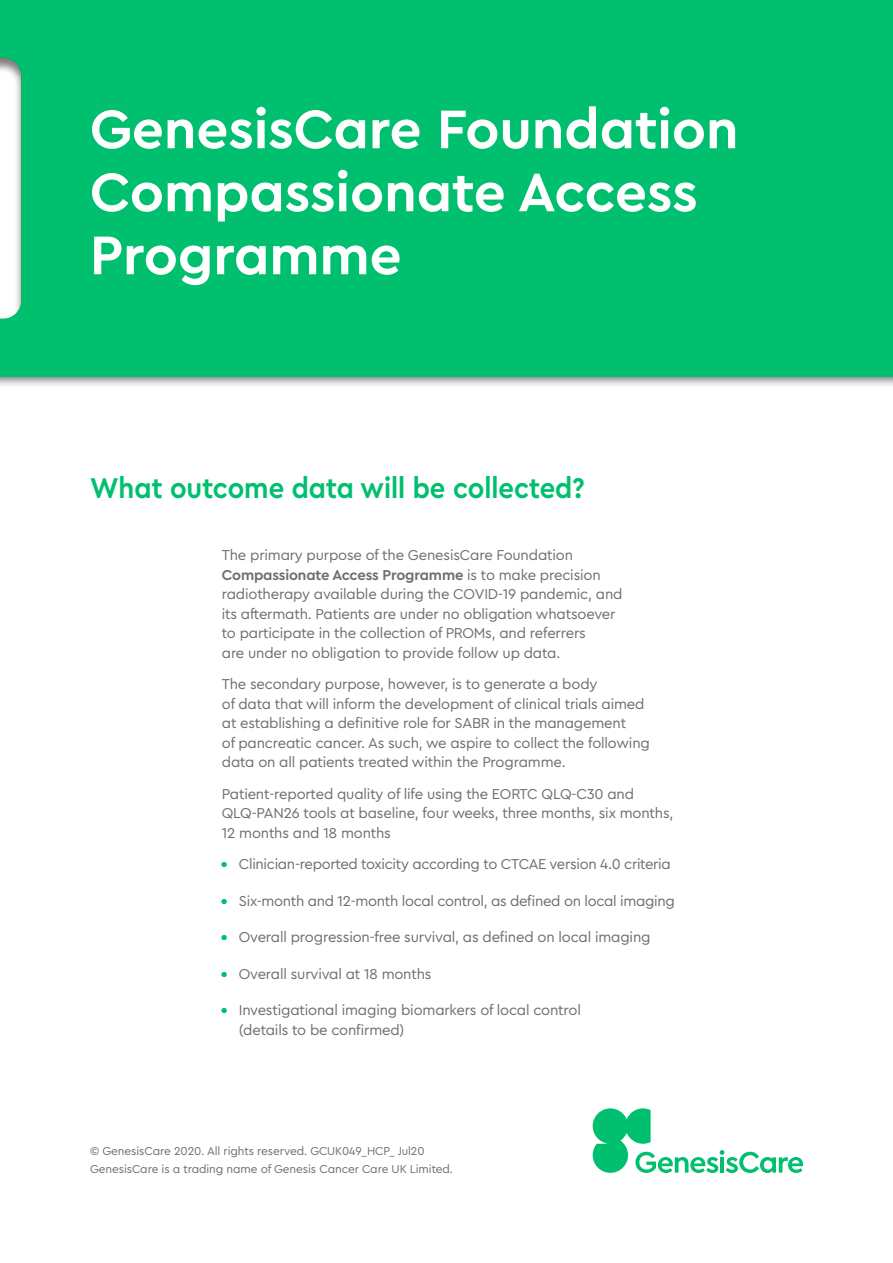
<style>
.page{position:relative;width:893px;height:1263px;background:#fff}
.page>*{position:absolute;margin:0;border:0;box-sizing:border-box;transform-origin:0 0}
.t1{font:700 57px/63px "Genesis Care Sans";color:#fff}
.t2{font:700 30px "Genesis Care Sans";color:#00bf6f;scale:.93 1}
.t3{font:15px/19.5px "Genesis Care Sans";letter-spacing:-.01em;color:#716e6a}
.t4{font:12px/18px "Genesis Care Sans";letter-spacing:-.005em;color:#716e6a}
.s1{font-weight:700}
.s2{font-weight:900;font-size:16.5px;color:#00bf6f}
</style>
<div class="page">
<div style="left:0;top:0;width:893px;height:388px;background:#000;opacity:.5"></div>
<div style="left:0;top:0;width:893px;height:376px;background:#00bf6f"></div>
<svg style="left:593px;top:1108px;width:210px;height:65px"></svg>
<div style="left:0;top:47px;width:34px;height:273px;background:#000;opacity:.5"></div>
<h1 class="t1" style="left:90px;top:95px;width:650px">GenesisCare Foundation<br>Compassionate Access<br>Programme</h1>
<h2 class="t2" style="left:90px;top:468px;width:533px">What outcome data will be collected?</h2>
<p class="t3" style="left:222px;top:545px;width:402px">The primary purpose of the GenesisCare Foundation <span class="s1">Compassionate Access Programme</span> is to make precision radiotherapy available during the COVID-19 pandemic, and its aftermath. Patients are under no obligation whatsoever to participate in the collection of PROMs, and referrers<br>are under no obligation to provide follow up data.</p>
<p class="t3" style="left:222px;top:674px;width:430px">The secondary purpose, however, is to generate a body<br>of data that will inform the development of clinical trials aimed at establishing a definitive role for SABR in the management<br>of pancreatic cancer. As such, we aspire to collect the following data on all patients treated within the Programme.</p>
<p class="t3" style="left:222px;top:783px;width:453px">Patient-reported quality of life using the EORTC QLQ-C30 and<br>QLQ-PAN26 tools at baseline, four weeks, three months, six months,<br>12 months and 18 months</p>
<p class="t3" style="left:221px;top:854px;width:451px"><span class="s2">•</span> Clinician-reported toxicity according to CTCAE version 4.0 criteria</p>
<p class="t3" style="left:221px;top:890px;width:455px"><span class="s2">•</span> Six-month and 12-month local control, as defined on local imaging</p>
<p class="t3" style="left:221px;top:927px;width:431px"><span class="s2">•</span> Overall progression-free survival, as defined on local imaging</p>
<p class="t3" style="left:221px;top:963px;width:212px"><span class="s2">•</span> Overall survival at 18 months</p>
<p class="t3" style="left:239px;top:1000px;width:344px;text-indent:-18px"><span class="s2">•</span> Investigational imaging biomarkers of local control (details to be confirmed)</p>
<p class="t4" style="left:90px;top:1141px;width:364px">© GenesisCare 2020. All rights reserved. GCUK049_HCP_ Jul20<br>GenesisCare is a trading name of Genesis Cancer Care UK Limited.</p>
</div>
